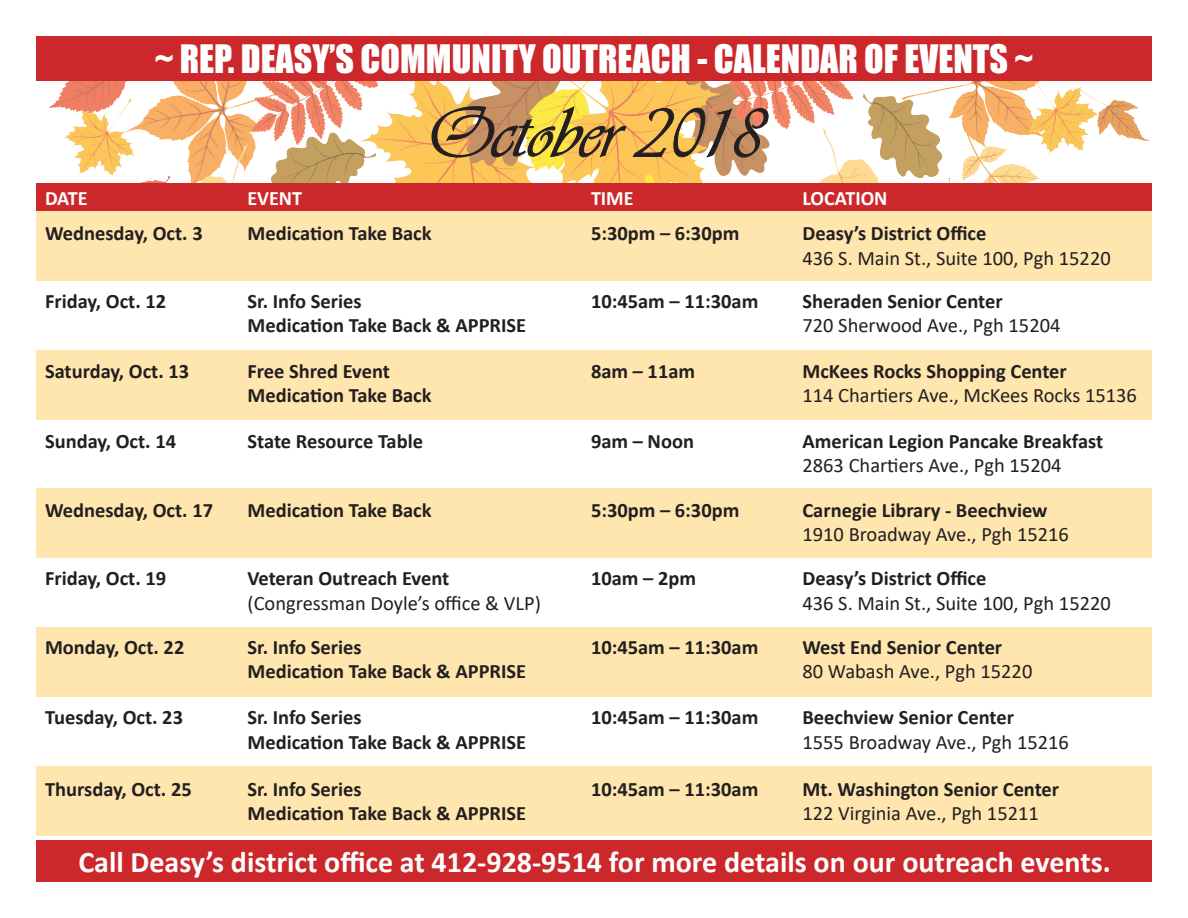
<style>
.page{position:relative;width:1188px;height:918px;background:#fff}
.page>*{position:absolute;margin:0;border:0;box-sizing:border-box;transform-origin:0 0}
.t1{font:73.5px "Vivaldii";color:#231f20}
.t2{font:36px "Impact";color:#fff}
.t3{font:700 30px "Calibri";color:#fff}
.t4{font:700 20.55px "Calibri";color:#231f20}
.t5{font:20.55px "Calibri";color:#231f20}
.t6{font:700 20.55px "Calibri";color:#fff}
</style>
<div class="page">
<img style="left:49px;top:81px;width:1101px;height:102px">
<div style="left:36px;top:841px;width:1116px;height:41px;background:#cc272a"></div>
<div style="left:36px;top:36px;width:1116px;height:45px;background:#cc272a"></div>
<div style="left:36px;top:183px;width:1116px;height:29px;background:#cc272a"></div>
<svg style="left:431px;top:106px;width:338px;height:52px;background:#cea35a"></svg>
<div style="left:36px;top:212px;width:1116px;height:69px;background:#fee6ae"></div>
<div style="left:36px;top:350px;width:1116px;height:69px;background:#fee6ae"></div>
<div style="left:36px;top:489px;width:1116px;height:69px;background:#fee6ae"></div>
<div style="left:36px;top:627px;width:1116px;height:70px;background:#fee6ae"></div>
<div style="left:36px;top:766px;width:1116px;height:69px;background:#fee6ae"></div>
<p class="t2" style="left:155px;top:31px;width:880px">~ REP. DEASY’S COMMUNITY OUTREACH - CALENDAR OF EVENTS ~</p>
<p class="t1" style="left:425px;top:90px;width:339px">October 2018</p>
<p class="t6" style="left:45px;top:184px;width:44px">DATE</p>
<p class="t6" style="left:248px;top:184px;width:56px">EVENT</p>
<p class="t6" style="left:591px;top:184px;width:44px">TIME</p>
<p class="t6" style="left:803px;top:184px;width:87px">LOCATION</p>
<p class="t4" style="left:45px;top:219px;width:159px">Wednesday, Oct. 3</p>
<p class="t4" style="left:247px;top:219px;width:186px">Medication Take Back</p>
<p class="t4" style="left:591px;top:219px;width:150px">5:30pm – 6:30pm</p>
<p class="t4" style="left:802px;top:219px;width:185px">Deasy’s District Office</p>
<p class="t5" style="left:802px;top:244px;width:310px">436 S. Main St., Suite 100, Pgh 15220</p>
<p class="t4" style="left:45px;top:286px;width:123px">Friday, Oct. 12</p>
<p class="t4" style="left:247px;top:286px;width:116px">Sr. Info Series</p>
<p class="t4" style="left:591px;top:286px;width:169px">10:45am – 11:30am</p>
<p class="t4" style="left:802px;top:286px;width:202px">Sheraden Senior Center</p>
<p class="t4" style="left:247px;top:311px;width:280px">Medication Take Back &amp; APPRISE</p>
<p class="t5" style="left:803px;top:311px;width:260px">720 Sherwood Ave., Pgh 15204</p>
<p class="t4" style="left:45px;top:356px;width:146px">Saturday, Oct. 13</p>
<p class="t4" style="left:247px;top:356px;width:144px">Free Shred Event</p>
<p class="t4" style="left:591px;top:356px;width:106px">8am – 11am</p>
<p class="t4" style="left:802px;top:356px;width:266px">McKees Rocks Shopping Center</p>
<p class="t4" style="left:247px;top:381px;width:186px">Medication Take Back</p>
<p class="t5" style="left:802px;top:381px;width:336px">114 Chartiers Ave., McKees Rocks 15136</p>
<p class="t4" style="left:45px;top:426px;width:133px">Sunday, Oct. 14</p>
<p class="t4" style="left:247px;top:426px;width:177px">State Resource Table</p>
<p class="t4" style="left:591px;top:426px;width:105px">9am – Noon</p>
<p class="t4" style="left:802px;top:426px;width:302px">American Legion Pancake Breakfast</p>
<p class="t5" style="left:802px;top:451px;width:261px">2863 Chartiers Ave., Pgh 15204</p>
<p class="t4" style="left:45px;top:495px;width:170px">Wednesday, Oct. 17</p>
<p class="t4" style="left:247px;top:495px;width:186px">Medication Take Back</p>
<p class="t4" style="left:591px;top:495px;width:150px">5:30pm – 6:30pm</p>
<p class="t4" style="left:802px;top:495px;width:247px">Carnegie Library - Beechview</p>
<p class="t5" style="left:802px;top:520px;width:268px">1910 Broadway Ave., Pgh 15216</p>
<p class="t4" style="left:45px;top:564px;width:123px">Friday, Oct. 19</p>
<p class="t4" style="left:247px;top:564px;width:203px">Veteran Outreach Event</p>
<p class="t4" style="left:591px;top:564px;width:107px">10am – 2pm</p>
<p class="t4" style="left:802px;top:564px;width:185px">Deasy’s District Office</p>
<p class="t5" style="left:247px;top:589px;width:295px">(Congressman Doyle’s office &amp; VLP)</p>
<p class="t5" style="left:802px;top:589px;width:310px">436 S. Main St., Suite 100, Pgh 15220</p>
<p class="t4" style="left:45px;top:632px;width:141px">Monday, Oct. 22</p>
<p class="t4" style="left:247px;top:632px;width:116px">Sr. Info Series</p>
<p class="t4" style="left:591px;top:632px;width:169px">10:45am – 11:30am</p>
<p class="t4" style="left:802px;top:632px;width:201px">West End Senior Center</p>
<p class="t4" style="left:247px;top:657px;width:280px">Medication Take Back &amp; APPRISE</p>
<p class="t5" style="left:802px;top:657px;width:231px">80 Wabash Ave., Pgh 15220</p>
<p class="t4" style="left:45px;top:703px;width:140px">Tuesday, Oct. 23</p>
<p class="t4" style="left:247px;top:703px;width:116px">Sr. Info Series</p>
<p class="t4" style="left:591px;top:703px;width:169px">10:45am – 11:30am</p>
<p class="t4" style="left:802px;top:703px;width:213px">Beechview Senior Center</p>
<p class="t4" style="left:247px;top:727px;width:280px">Medication Take Back &amp; APPRISE</p>
<p class="t5" style="left:802px;top:728px;width:268px">1555 Broadway Ave., Pgh 15216</p>
<p class="t4" style="left:45px;top:774px;width:148px">Thursday, Oct. 25</p>
<p class="t4" style="left:247px;top:774px;width:116px">Sr. Info Series</p>
<p class="t4" style="left:591px;top:774px;width:169px">10:45am – 11:30am</p>
<p class="t4" style="left:802px;top:774px;width:258px">Mt. Washington Senior Center</p>
<p class="t4" style="left:247px;top:799px;width:280px">Medication Take Back &amp; APPRISE</p>
<p class="t5" style="left:802px;top:799px;width:238px">122 Virginia Ave., Pgh 15211</p>
<p class="t3" style="left:78px;top:840px;width:1034px">Call Deasy’s district office at 412-928-9514 for more details on our outreach events.</p>
</div>
